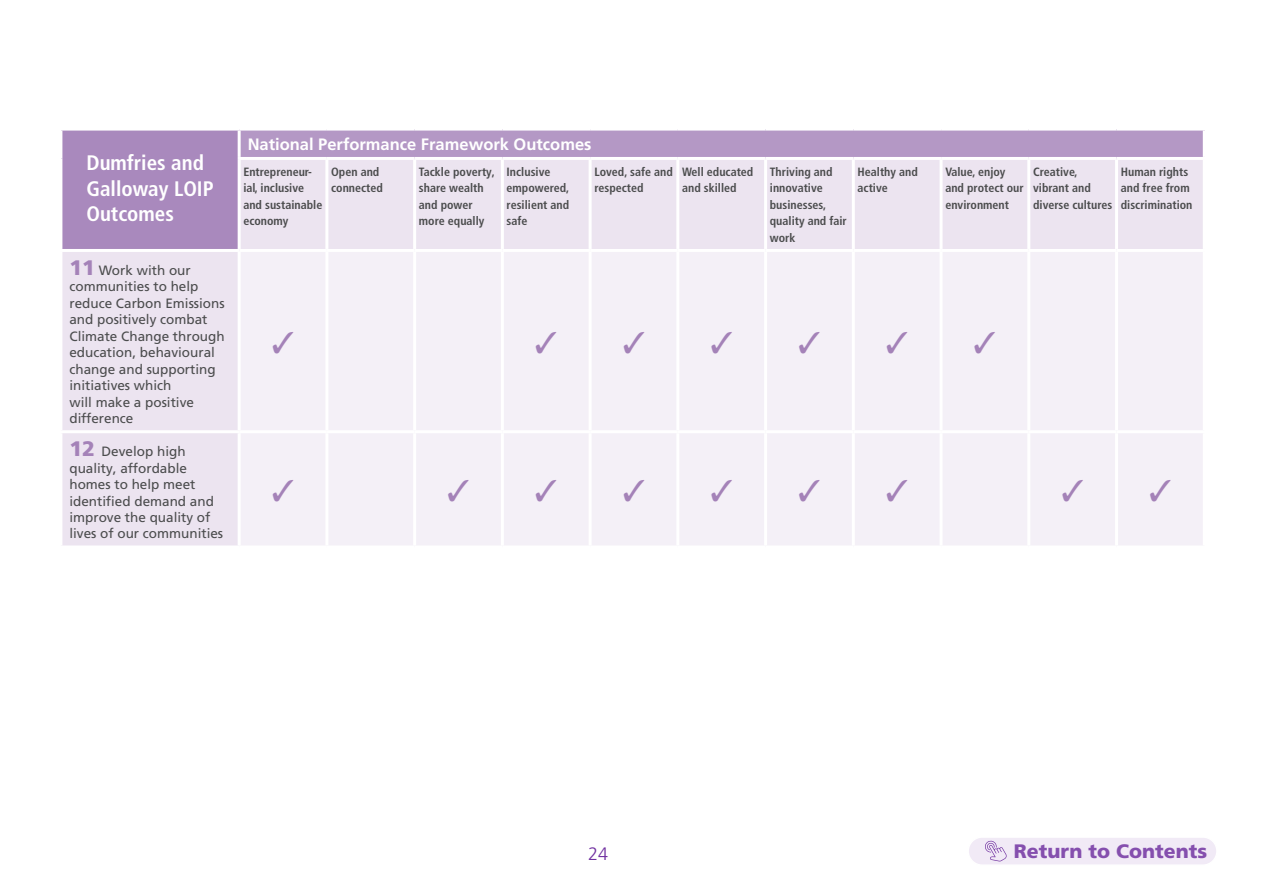
<style>
.page{position:relative;width:1263px;height:893px;background:#fff}
.page>*{position:absolute;margin:0;border:0;box-sizing:border-box;transform-origin:0 0}
.Body_Text{font:700 condensed 21px/25.5px "Frutiger LT Pro";color:#fff}
.t1{font:900 19.5px "Frutiger LT Pro";color:#854fae}
.t2{font:300 18px "Frutiger LT Pro";color:#7030a0}
.Subheading{font:700 16.5px "Frutiger LT Pro";color:#fff}
.Body_Text-2{font:13.5px/16.5px "Frutiger LT Pro";color:#4b4c4d}
.Body_Text-3{font:700 condensed 12px/16.5px "Frutiger LT Pro";color:#4b4c4d}
.s1{font-weight:900;font-size:21px;color:#a482b8}
</style>
<div class="page">
<div style="left:61px;top:129px;width:178px;height:121px;background:#a989bd"></div>
<div style="left:239px;top:129px;width:965px;height:29px;background:#b498c5"></div>
<svg style="left:62px;top:158px;width:1141px;height:387px;background:#e4daea"></svg>
<div style="left:241px;top:252px;width:962px;height:293px;background:#f4f0f7"></div>
<hr style="left:59px;top:128px;width:180px;height:3px;background:#fff">
<hr style="left:59px;top:131px;width:3px;height:27px;background:#fff">
<hr style="left:239px;top:128px;width:88px;height:3px;background:#fff">
<hr style="left:238px;top:131px;width:3px;height:26px;background:#fff">
<hr style="left:327px;top:128px;width:88px;height:3px;background:#fff">
<hr style="left:415px;top:128px;width:87px;height:3px;background:#fff">
<hr style="left:502px;top:128px;width:88px;height:3px;background:#fff">
<hr style="left:590px;top:128px;width:88px;height:3px;background:#fff">
<hr style="left:678px;top:128px;width:88px;height:3px;background:#fff">
<hr style="left:766px;top:128px;width:87px;height:3px;background:#fff">
<hr style="left:853px;top:128px;width:88px;height:3px;background:#fff">
<hr style="left:941px;top:128px;width:88px;height:3px;background:#fff">
<hr style="left:1029px;top:128px;width:87px;height:3px;background:#fff">
<hr style="left:1116px;top:128px;width:90px;height:3px;background:#fff">
<hr style="left:1203px;top:131px;width:3px;height:26px;background:#fff">
<hr style="left:59px;top:158px;width:3px;height:91px;background:#fff">
<hr style="left:238px;top:157px;width:89px;height:3px;background:#fff">
<hr style="left:238px;top:160px;width:3px;height:89px;background:#fff">
<hr style="left:327px;top:157px;width:88px;height:3px;background:#fff">
<hr style="left:325px;top:160px;width:3px;height:89px;background:#fff">
<hr style="left:415px;top:157px;width:87px;height:3px;background:#fff">
<hr style="left:413px;top:160px;width:3px;height:89px;background:#fff">
<hr style="left:502px;top:157px;width:88px;height:3px;background:#fff">
<hr style="left:501px;top:160px;width:3px;height:89px;background:#fff">
<hr style="left:590px;top:157px;width:88px;height:3px;background:#fff">
<hr style="left:589px;top:160px;width:3px;height:89px;background:#fff">
<hr style="left:678px;top:157px;width:88px;height:3px;background:#fff">
<hr style="left:676px;top:160px;width:3px;height:89px;background:#fff">
<hr style="left:766px;top:157px;width:87px;height:3px;background:#fff">
<hr style="left:764px;top:160px;width:3px;height:89px;background:#fff">
<hr style="left:853px;top:157px;width:88px;height:3px;background:#fff">
<hr style="left:852px;top:160px;width:3px;height:89px;background:#fff">
<hr style="left:941px;top:157px;width:88px;height:3px;background:#fff">
<hr style="left:939px;top:160px;width:3px;height:89px;background:#fff">
<hr style="left:1029px;top:157px;width:87px;height:3px;background:#fff">
<hr style="left:1027px;top:160px;width:3px;height:89px;background:#fff">
<hr style="left:1116px;top:157px;width:90px;height:3px;background:#fff">
<hr style="left:1115px;top:160px;width:3px;height:89px;background:#fff">
<hr style="left:59px;top:249px;width:180px;height:3px;background:#fff">
<hr style="left:239px;top:249px;width:88px;height:3px;background:#fff">
<hr style="left:327px;top:249px;width:88px;height:3px;background:#fff">
<hr style="left:415px;top:249px;width:87px;height:3px;background:#fff">
<hr style="left:502px;top:249px;width:88px;height:3px;background:#fff">
<hr style="left:590px;top:249px;width:88px;height:3px;background:#fff">
<hr style="left:678px;top:249px;width:88px;height:3px;background:#fff">
<hr style="left:766px;top:249px;width:87px;height:3px;background:#fff">
<hr style="left:853px;top:249px;width:88px;height:3px;background:#fff">
<hr style="left:941px;top:249px;width:88px;height:3px;background:#fff">
<hr style="left:1029px;top:249px;width:87px;height:3px;background:#fff">
<hr style="left:1116px;top:249px;width:90px;height:3px;background:#fff">
<hr style="left:59px;top:430px;width:180px;height:3px;background:#fff">
<hr style="left:238px;top:252px;width:3px;height:178px;background:#fff">
<hr style="left:325px;top:252px;width:3px;height:178px;background:#fff">
<hr style="left:413px;top:252px;width:3px;height:178px;background:#fff">
<hr style="left:501px;top:252px;width:3px;height:178px;background:#fff">
<hr style="left:589px;top:252px;width:3px;height:178px;background:#fff">
<hr style="left:676px;top:252px;width:3px;height:178px;background:#fff">
<hr style="left:764px;top:252px;width:3px;height:178px;background:#fff">
<hr style="left:852px;top:252px;width:3px;height:178px;background:#fff">
<hr style="left:939px;top:252px;width:3px;height:178px;background:#fff">
<hr style="left:1027px;top:252px;width:3px;height:178px;background:#fff">
<hr style="left:1115px;top:252px;width:3px;height:178px;background:#fff">
<hr style="left:239px;top:430px;width:88px;height:3px;background:#fff">
<hr style="left:238px;top:433px;width:3px;height:112px;background:#fff">
<hr style="left:327px;top:430px;width:88px;height:3px;background:#fff">
<hr style="left:325px;top:433px;width:3px;height:112px;background:#fff">
<hr style="left:415px;top:430px;width:87px;height:3px;background:#fff">
<hr style="left:413px;top:433px;width:3px;height:112px;background:#fff">
<hr style="left:502px;top:430px;width:88px;height:3px;background:#fff">
<hr style="left:501px;top:433px;width:3px;height:112px;background:#fff">
<hr style="left:590px;top:430px;width:88px;height:3px;background:#fff">
<hr style="left:589px;top:433px;width:3px;height:112px;background:#fff">
<hr style="left:678px;top:430px;width:88px;height:3px;background:#fff">
<hr style="left:676px;top:433px;width:3px;height:112px;background:#fff">
<hr style="left:766px;top:430px;width:87px;height:3px;background:#fff">
<hr style="left:764px;top:433px;width:3px;height:112px;background:#fff">
<hr style="left:853px;top:430px;width:88px;height:3px;background:#fff">
<hr style="left:852px;top:433px;width:3px;height:112px;background:#fff">
<hr style="left:941px;top:430px;width:88px;height:3px;background:#fff">
<hr style="left:939px;top:433px;width:3px;height:112px;background:#fff">
<hr style="left:1029px;top:430px;width:87px;height:3px;background:#fff">
<hr style="left:1027px;top:433px;width:3px;height:112px;background:#fff">
<hr style="left:1116px;top:430px;width:90px;height:3px;background:#fff">
<hr style="left:1115px;top:433px;width:3px;height:112px;background:#fff">
<div style="left:968px;top:837px;width:249px;height:28px;background:#f1eaf6;border-radius:14px"></div>
<div style="left:967px;top:836px;width:251px;height:30px;border:2px solid #fff;border-radius:14px"></div>
<svg style="left:985px;top:841px;width:22px;height:20px"></svg>
<svg style="left:273px;top:331px;width:20px;height:22px"></svg>
<svg style="left:536px;top:331px;width:20px;height:22px"></svg>
<svg style="left:624px;top:331px;width:20px;height:22px"></svg>
<svg style="left:711px;top:331px;width:21px;height:22px"></svg>
<svg style="left:799px;top:331px;width:21px;height:22px"></svg>
<svg style="left:887px;top:331px;width:20px;height:22px"></svg>
<svg style="left:975px;top:331px;width:20px;height:22px"></svg>
<svg style="left:273px;top:479px;width:20px;height:22px"></svg>
<svg style="left:448px;top:479px;width:21px;height:22px"></svg>
<svg style="left:536px;top:479px;width:20px;height:22px"></svg>
<svg style="left:624px;top:479px;width:20px;height:22px"></svg>
<svg style="left:711px;top:479px;width:21px;height:22px"></svg>
<svg style="left:799px;top:479px;width:21px;height:22px"></svg>
<svg style="left:887px;top:479px;width:20px;height:22px"></svg>
<svg style="left:1062px;top:479px;width:21px;height:22px"></svg>
<svg style="left:1150px;top:479px;width:20px;height:22px"></svg>
<p class="Body_Text" style="left:86px;top:150px;width:129px">Dumfries and<br>Galloway LOIP<br>Outcomes</p>
<p class="Body_Text-2" style="left:69px;top:262px;width:157px"><span class="s1">11</span> Work with our communities to help reduce Carbon Emissions and positively combat<br>Climate Change through education, behavioural change and supporting initiatives which<br>will make a positive difference</p>
<p class="Body_Text-2" style="left:69px;top:443px;width:155px"><span class="s1">12</span> Develop high quality, affordable homes to help meet identified demand and improve the quality of lives of our communities</p>
<h2 class="Subheading" style="left:248px;top:134px;width:345px">National Performance Framework Outcomes</h2>
<p class="Body_Text-3" style="left:243px;top:164px;width:80px">Entrepreneur&shy;ial, inclusive and sustainable economy</p>
<p class="Body_Text-3" style="left:331px;top:164px;width:53px">Open and connected</p>
<p class="Body_Text-3" style="left:419px;top:164px;width:78px">Tackle poverty, share wealth and power more equally</p>
<p class="Body_Text-3" style="left:507px;top:164px;width:64px">Inclusive empowered, resilient and safe</p>
<p class="Body_Text-3" style="left:594px;top:164px;width:80px">Loved, safe and respected</p>
<p class="Body_Text-3" style="left:682px;top:164px;width:73px">Well educated and skilled</p>
<p class="Body_Text-3" style="left:770px;top:164px;width:78px">Thriving and innovative businesses, quality and fair work</p>
<p class="Body_Text-3" style="left:858px;top:164px;width:62px">Healthy and active</p>
<p class="Body_Text-3" style="left:945px;top:164px;width:80px">Value, enjoy and protect our environment</p>
<p class="Body_Text-3" style="left:1033px;top:164px;width:81px">Creative, vibrant and diverse cultures</p>
<p class="Body_Text-3" style="left:1121px;top:164px;width:73px">Human rights and free from discrimination</p>
<h3 class="t2" style="left:588px;top:843px;width:22px">24</h3>
<h2 class="t1" style="left:1014px;top:840px;width:195px">Return to Contents</h2>
</div>
